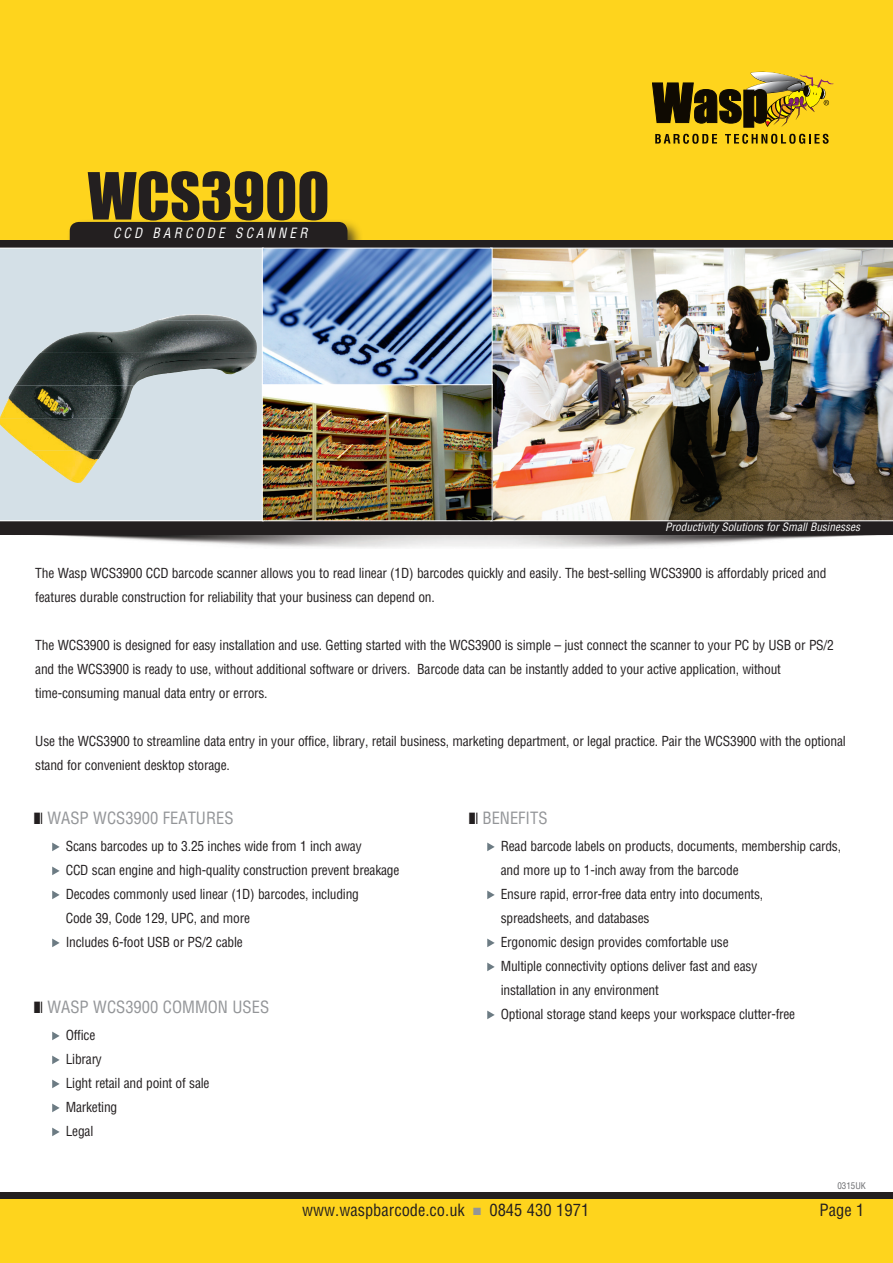
<style>
.page{position:relative;width:893px;height:1263px;background:#fff}
.page>*{position:absolute;margin:0;border:0;box-sizing:border-box;transform-origin:0 0}
.t1{font:60px "Impact";color:#231f20}
.WaspBox-BodySubheade{font:condensed 16.5px "Helvetica LT Std";color:#939598}
.Wasp-RegularBodyCopy{font:condensed 16.5px "Helvetica LT Std";color:#231f20}
.t2{font:italic condensed 13.8px "Helvetica LT Std";letter-spacing:.25em;color:#fff;scale:.95 1}
.WaspSlick_Body{font:condensed 13.5px/24px "Helvetica LT Std";letter-spacing:-.015em;color:#231f20}
.WaspSlick_Features{font:condensed 13.5px/24px "Helvetica LT Std";letter-spacing:-.015em;color:#231f20}
.t3{font:italic condensed 11.25px "Helvetica LT Std";color:#fff}
.t4{font:condensed 9px "Helvetica LT Std";color:#6c6d70}
.s1{color:#939598}
</style>
<div class="page">
<img style="left:0;top:534px;width:893px;height:14px">
<div style="left:0;top:504px;width:893px;height:30px;background:#231f20"></div>
<div style="left:0;top:0;width:893px;height:243px;background:#fed41d"></div>
<div style="left:66px;top:218px;width:298px;height:58px;background:#231f20;opacity:.75"></div>
<div style="left:70px;top:222px;width:277px;height:38px;background:#231f20;border-radius:9px"></div>
<div style="left:0;top:240px;width:893px;height:8px;background:#231f20"></div>
<svg style="left:652px;top:72px;width:181px;height:56px"></svg>
<svg style="left:655px;top:134px;width:62px;height:10px"></svg>
<svg style="left:725px;top:134px;width:104px;height:10px"></svg>
<img style="left:492px;top:248px;width:401px;height:273px">
<svg style="left:0;top:248px;width:262px;height:273px;background:#b2bab7"></svg>
<img style="left:264px;top:386px;width:226px;height:133px">
<div style="left:262px;top:384px;width:230px;height:137px;border:1px solid #fff"></div>
<svg style="left:264px;top:250px;width:226px;height:133px;background:#7492bc"></svg>
<div style="left:262px;top:248px;width:230px;height:137px;border:1px solid #fff"></div>
<div style="left:0;top:1192px;width:893px;height:30px;background:#231f20"></div>
<div style="left:0;top:1198px;width:893px;height:65px;background:#fed41d"></div>
<svg style="left:487px;top:842px;width:8px;height:9px"></svg>
<svg style="left:487px;top:890px;width:8px;height:9px"></svg>
<svg style="left:487px;top:938px;width:8px;height:9px"></svg>
<svg style="left:487px;top:962px;width:8px;height:9px"></svg>
<svg style="left:487px;top:1010px;width:8px;height:9px"></svg>
<svg style="left:52px;top:842px;width:8px;height:9px"></svg>
<svg style="left:52px;top:866px;width:8px;height:9px"></svg>
<svg style="left:52px;top:890px;width:8px;height:9px"></svg>
<svg style="left:52px;top:938px;width:8px;height:9px"></svg>
<svg style="left:52px;top:1031px;width:8px;height:9px"></svg>
<svg style="left:52px;top:1055px;width:8px;height:9px"></svg>
<svg style="left:52px;top:1079px;width:8px;height:9px"></svg>
<svg style="left:52px;top:1103px;width:8px;height:9px"></svg>
<svg style="left:52px;top:1127px;width:8px;height:9px"></svg>
<h1 class="t1" style="left:88px;top:149px;width:243px">WCS3900</h1>
<p class="t2" style="left:113px;top:225px;width:206px">CCD BARCODE SCANNER</p>
<p class="t3" style="left:665px;top:520px;width:196px">Productivity Solutions for Small Businesses</p>
<p class="WaspSlick_Body" style="left:35px;top:560px;width:793px">The Wasp WCS3900 CCD barcode scanner allows you to read linear (1D) barcodes quickly and easily. The best-selling WCS3900 is affordably priced and features durable construction for reliability that your business can depend on.</p>
<p class="WaspSlick_Body" style="left:35px;top:632px;width:800px">The WCS3900 is designed for easy installation and use. Getting started with the WCS3900 is simple – just connect the scanner to your PC by USB or PS/2 and the WCS3900 is ready to use, without additional software or drivers. Barcode data can be instantly added to your active application, without time-consuming manual data entry or errors.</p>
<p class="WaspSlick_Body" style="left:35px;top:728px;width:812px">Use the WCS3900 to streamline data entry in your office, library, retail business, marketing department, or legal practice. Pair the WCS3900 with the optional stand for convenient desktop storage.</p>
<p class="WaspBox-BodySubheade" style="left:47px;top:808px;width:188px">WASP WCS3900 FEATURES</p>
<p class="WaspSlick_Features" style="left:66px;top:834px;width:297px">Scans barcodes up to 3.25 inches wide from 1 inch away</p>
<p class="WaspSlick_Features" style="left:66px;top:858px;width:335px">CCD scan engine and high-quality construction prevent breakage</p>
<p class="WaspSlick_Features" style="left:66px;top:882px;width:295px">Decodes commonly used linear (1D) barcodes, including<br>Code 39, Code 129, UPC, and more</p>
<p class="WaspSlick_Features" style="left:66px;top:930px;width:179px">Includes 6-foot USB or PS/2 cable</p>
<p class="WaspBox-BodySubheade" style="left:47px;top:997px;width:223px">WASP WCS3900 COMMON USES</p>
<p class="WaspSlick_Features" style="left:66px;top:1023px;width:31px">Office</p>
<p class="WaspSlick_Features" style="left:66px;top:1047px;width:38px">Library</p>
<p class="WaspSlick_Features" style="left:66px;top:1071px;width:145px">Light retail and point of sale</p>
<p class="WaspSlick_Features" style="left:66px;top:1095px;width:53px">Marketing</p>
<p class="WaspSlick_Features" style="left:66px;top:1119px;width:29px">Legal</p>
<p class="WaspBox-BodySubheade" style="left:482px;top:808px;width:67px">BENEFITS</p>
<p class="WaspSlick_Features" style="left:501px;top:834px;width:342px">Read barcode labels on products, documents, membership cards, and more up to 1-inch away from the barcode</p>
<p class="WaspSlick_Features" style="left:501px;top:882px;width:264px">Ensure rapid, error-free data entry into documents, spreadsheets, and databases</p>
<p class="WaspSlick_Features" style="left:501px;top:930px;width:229px">Ergonomic design provides comfortable use</p>
<p class="WaspSlick_Features" style="left:501px;top:954px;width:258px">Multiple connectivity options deliver fast and easy installation in any environment</p>
<p class="WaspSlick_Features" style="left:501px;top:1002px;width:296px">Optional storage stand keeps your workspace clutter-free</p>
<p class="t4" style="left:837px;top:1180px;width:30px">0315UK</p>
<p class="Wasp-RegularBodyCopy" style="left:302px;top:1200px;width:288px">www.waspbarcode.co.uk <span class="s1">■</span> 0845 430 1971</p>
<p class="Wasp-RegularBodyCopy" style="left:820px;top:1200px;width:46px">Page 1</p>
</div>
